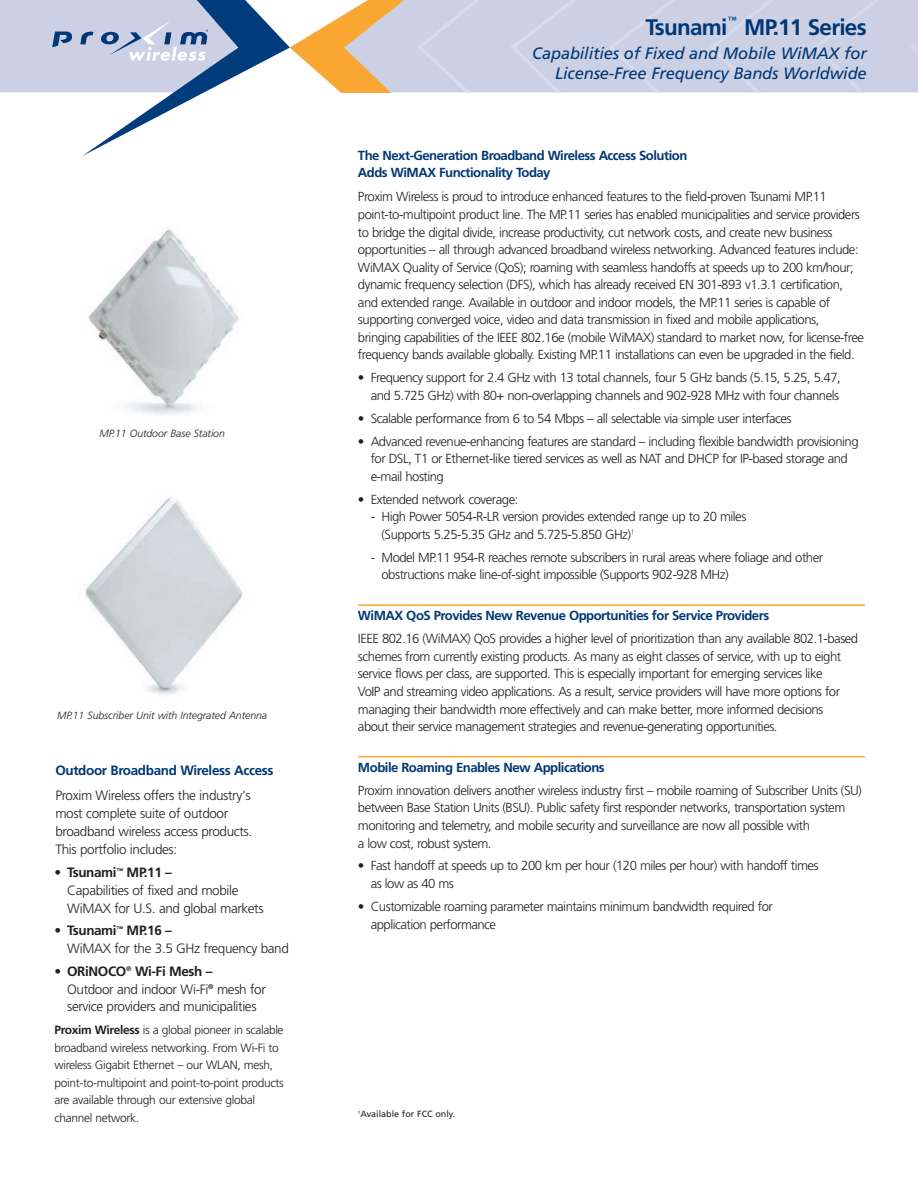
<style>
.page{position:relative;width:918px;height:1188px;background:#fff}
.page>*{position:absolute;margin:0;border:0;box-sizing:border-box;transform-origin:0 0}
.t1{font:700 22.5px "Frutiger";letter-spacing:-.035em;color:#013775}
.t2{font:italic 16.5px/19.5px "Frutiger";letter-spacing:-.01em;color:#013775;text-align:right}
.t3{font:300 13.5px/17.5px "Frutiger";letter-spacing:-.03em;color:#231f20}
.t4{font:700 13.5px "Frutiger";letter-spacing:-.03em;color:#013775}
.t5{font:300 13.2px/17.5px "Frutiger";letter-spacing:-.04em;color:#231f20}
.t6{font:700 13.2px/17.5px "Frutiger";letter-spacing:-.04em;color:#013775}
.t7{font:300 12px/17.5px "Frutiger";letter-spacing:-.03em;color:#231f20}
.t8{font:italic 300 10.5px "Frutiger";letter-spacing:-.005em;color:#231f20}
.t9{font:9px "Frutiger";color:#231f20}
.t10{font:9px "Frutiger";color:#013775}
.s1{font-weight:700}
</style>
<div class="page">
<img style="left:88px;top:229px;width:151px;height:187px">
<div style="left:586px;top:0;width:323px;height:92px;background:#cbd0e4"></div>
<div style="left:609px;top:0;width:76px;height:92px;background:#cbd0e4"></div>
<div style="left:709px;top:0;width:74px;height:92px;background:#cbd0e4"></div>
<div style="left:813px;top:0;width:76px;height:92px;background:#cbd0e4"></div>
<svg style="left:909px;top:0;width:9px;height:92px"></svg>
<svg style="left:0;top:0;width:586px;height:156px"></svg>
<hr style="left:358px;top:604px;width:507px;height:2px;background:#faa633">
<hr style="left:358px;top:756px;width:507px;height:1px;background:#faa633">
<img style="left:85px;top:497px;width:158px;height:198px">
<p class="t8" style="left:100px;top:429px;width:127px">MP.11 Outdoor Base Station</p>
<p class="t8" style="left:57px;top:711px;width:211px">MP.11 Subscriber Unit with Integrated Antenna</p>
<p class="t4" style="left:55px;top:765px;width:220px">Outdoor Broadband Wireless Access</p>
<p class="t3" style="left:55px;top:787px;width:198px;line-height:18px">Proxim Wireless offers the industry's most complete suite of outdoor broadband wireless access products.<br>This portfolio includes:</p>
<p class="t3" style="left:67px;top:865px;width:198px;text-indent:-13px"><span class="s1">• Tsunami</span><sup>™</sup> <span class="s1">MP.11 –<br></span>Capabilities of fixed and mobile<br>WiMAX for U.S. and global markets</p>
<p class="t3" style="left:67px;top:923px;width:223px;text-indent:-13px"><span class="s1">• Tsunami</span><sup>™</sup> <span class="s1">MP.16 –<br></span>WiMAX for the 3.5 GHz frequency band</p>
<p class="t3" style="left:67px;top:964px;width:200px;text-indent:-13px"><span class="s1">• ORiNOCO</span><sup>®</sup> <span class="s1">Wi-Fi Mesh –<br></span>Outdoor and indoor Wi-Fi<sup>®</sup> mesh for service providers and municipalities</p>
<p class="t7" style="left:54px;top:1022px;width:231px"><span class="s1">Proxim Wireless</span> is a global pioneer in scalable broadband wireless networking. From Wi-Fi to wireless Gigabit Ethernet – our WLAN, mesh, point-to-multipoint and point-to-point products are available through our extensive global channel network.</p>
<p class="t10" style="left:728px;top:16px;width:10px">™</p>
<h1 class="t1" style="left:744px;top:19px;width:124px">MP.11 Series</h1>
<p class="t2" style="left:532px;top:45px;width:336px">Capabilities of Fixed and Mobile WiMAX for<br>License-Free Frequency Bands Worldwide</p>
<h1 class="t1" style="left:646px;top:19px;width:83px">Tsunami</h1>
<p class="t6" style="left:358px;top:148px;width:331px">The Next-Generation Broadband Wireless Access Solution<br>Adds WiMAX Functionality Today</p>
<p class="t5" style="left:358px;top:189px;width:508px">Proxim Wireless is proud to introduce enhanced features to the field-proven Tsunami MP.11 point-to-multipoint product line. The MP.11 series has enabled municipalities and service providers to bridge the digital divide, increase productivity, cut network costs, and create new business opportunities – all through advanced broadband wireless networking. Advanced features include:<br>WiMAX Quality of Service (QoS); roaming with seamless handoffs at speeds up to 200 km/hour; dynamic frequency selection (DFS), which has already received EN 301-893 v1.3.1 certification, and extended range. Available in outdoor and indoor models, the MP.11 series is capable of supporting converged voice, video and data transmission in fixed and mobile applications, bringing capabilities of the IEEE 802.16e (mobile WiMAX) standard to market now, for license-free frequency bands available globally. Existing MP.11 installations can even be upgraded in the field.</p>
<p class="t5" style="left:358px;top:370px;width:484px;text-align:right">• Frequency support for 2.4 GHz with 13 total channels, four 5 GHz bands (5.15, 5.25, 5.47, and 5.725 GHz) with 80+ non-overlapping channels and 902-928 MHz with four channels</p>
<p class="t5" style="left:358px;top:410px;width:435px">• Scalable performance from 6 to 54 Mbps – all selectable via simple user interfaces</p>
<p class="t5" style="left:371px;top:433px;width:489px;text-indent:-13px">• Advanced revenue-enhancing features are standard – including flexible bandwidth provisioning for DSL, T1 or Ethernet-like tiered services as well as NAT and DHCP for IP-based storage and e-mail hosting</p>
<p class="t5" style="left:358px;top:491px;width:162px">• Extended network coverage:</p>
<p class="t5" style="left:382px;top:509px;width:366px;text-indent:-11px">- High Power 5054-R-LR version provides extended range up to 20 miles (Supports 5.25-5.35 GHz and 5.725-5.850 GHz)<sup>1</sup></p>
<p class="t5" style="left:382px;top:550px;width:443px;text-indent:-11px">- Model MP.11 954-R reaches remote subscribers in rural areas where foliage and other obstructions make line-of-sight impossible (Supports 902-928 MHz)</p>
<p class="t6" style="left:358px;top:608px;width:413px">WiMAX QoS Provides New Revenue Opportunities for Service Providers</p>
<p class="t5" style="left:358px;top:631px;width:502px">IEEE 802.16 (WiMAX) QoS provides a higher level of prioritization than any available 802.1-based schemes from currently existing products. As many as eight classes of service, with up to eight service flows per class, are supported. This is especially important for emerging services like<br>VoIP and streaming video applications. As a result, service providers will have more options for managing their bandwidth more effectively and can make better, more informed decisions<br>about their service management strategies and revenue-generating opportunities.</p>
<p class="t6" style="left:358px;top:760px;width:248px">Mobile Roaming Enables New Applications</p>
<p class="t5" style="left:358px;top:783px;width:505px">Proxim innovation delivers another wireless industry first – mobile roaming of Subscriber Units (SU) between Base Station Units (BSU). Public safety first responder networks, transportation system monitoring and telemetry, and mobile security and surveillance are now all possible with<br>a low cost, robust system.</p>
<p class="t5" style="left:371px;top:858px;width:449px;text-indent:-13px">• Fast handoff at speeds up to 200 km per hour (120 miles per hour) with handoff times as low as 40 ms</p>
<p class="t5" style="left:371px;top:899px;width:404px;text-indent:-13px">• Customizable roaming parameter maintains minimum bandwidth required for application performance</p>
<p class="t9" style="left:358px;top:1110px;width:99px"><sup>1</sup>Available for FCC only.</p>
</div>
